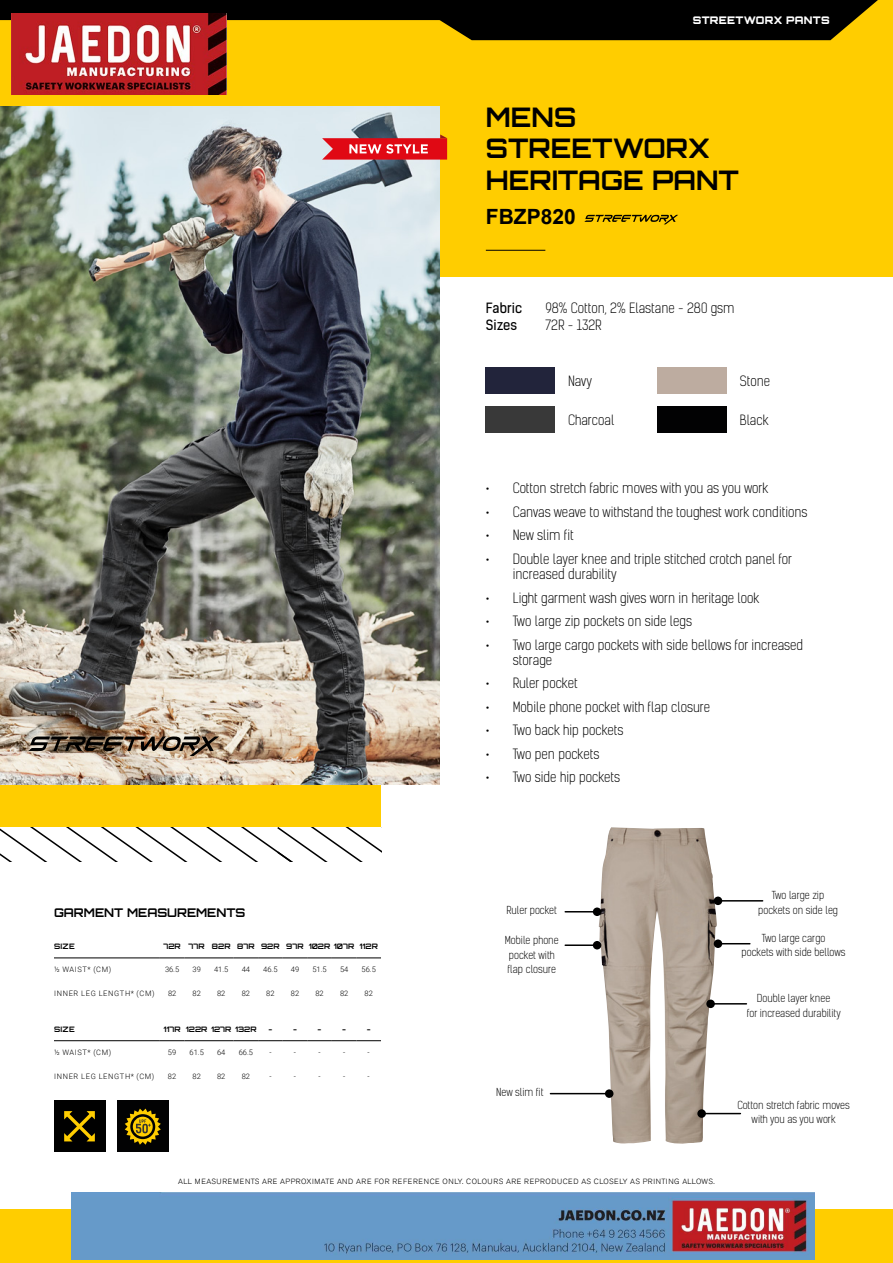
<style>
.page{position:relative;width:893px;height:1263px;background:#fff}
.page>*{position:absolute;margin:0;border:0;box-sizing:border-box;transform-origin:0 0}
.t1{font:700 27px/31.8px "Orbitron";color:#000}
.t2{font:700 21px "Arial";color:#000}
.t3{font:13.5px/15px "Kelson Sans Light BG";color:#000}
.t4{font:13.5px "Kelson Sans Regular BG";color:#000}
.t5{font:700 12px "Orbitron";color:#000}
.t6{font:10.5px/14.5px "Kelson Sans Light BG";color:#000;text-align:center}
.t7{font:900 10.5px "Orbitron";letter-spacing:.025em;color:#fff}
.t8{font:300 7.5px "Roboto";letter-spacing:.085em;color:#000}
.t9{font:300 7.5px "Akzidenz Grotesk BE";letter-spacing:.07em;color:#000}
.t10{font:700 7.5px "Orbitron";color:#000}
</style>
<div class="page">
<div style="left:0;top:0;width:893px;height:277px;background:#ffcd00"></div>
<div style="left:0;top:784px;width:381px;height:43px;background:#ffcd00"></div>
<div style="left:0;top:1209px;width:893px;height:54px;background:#ffcd00"></div>
<hr style="left:486px;top:250px;width:59px;height:1px;background:#000">
<svg style="left:0;top:0;width:878px;height:40px"></svg>
<svg style="left:0;top:827px;width:381px;height:34px"></svg>
<img style="left:0;top:106px;width:440px;height:678px">
<svg style="left:322px;top:135px;width:125px;height:25px;background:#db434b"></svg>
<img style="left:28px;top:736px;width:191px;height:20px">
<svg style="left:584px;top:215px;width:94px;height:9px"></svg>
<div style="left:117px;top:1101px;width:51px;height:51px;background:#020203"></div>
<svg style="left:125px;top:1108px;width:36px;height:37px"></svg>
<div style="left:486px;top:367px;width:69px;height:27px;background:#22243b"></div>
<div style="left:486px;top:407px;width:69px;height:26px;background:#393939"></div>
<div style="left:658px;top:367px;width:69px;height:27px;background:#bdaca0"></div>
<div style="left:658px;top:407px;width:69px;height:26px;background:#020203"></div>
<div style="left:54px;top:1101px;width:51px;height:51px;background:#000"></div>
<svg style="left:64px;top:1111px;width:31px;height:31px"></svg>
<hr style="left:54px;top:958px;width:106px;height:1px;background:#000">
<svg style="left:160px;top:958px;width:221px;height:1px"></svg>
<hr style="left:54px;top:1040px;width:106px;height:1px;background:#000">
<svg style="left:160px;top:1040px;width:221px;height:1px"></svg>
<img style="left:599px;top:827px;width:118px;height:317px">
<hr style="left:702px;top:1113px;width:38px;height:1px;background:#000">
<div style="left:697px;top:1109px;width:9px;height:9px;background:#000;border-radius:50%"></div>
<hr style="left:711px;top:1003px;width:35px;height:1px;background:#000">
<div style="left:706px;top:999px;width:9px;height:9px;background:#000;border-radius:50%"></div>
<hr style="left:719px;top:900px;width:44px;height:1px;background:#000">
<div style="left:714px;top:896px;width:8px;height:9px;background:#000;border-radius:50%"></div>
<hr style="left:719px;top:943px;width:31px;height:1px;background:#000">
<div style="left:714px;top:939px;width:8px;height:9px;background:#000;border-radius:50%"></div>
<hr style="left:565px;top:911px;width:31px;height:1px;background:#000">
<div style="left:593px;top:907px;width:8px;height:9px;background:#000;border-radius:50%"></div>
<hr style="left:565px;top:944px;width:31px;height:2px;background:#000">
<div style="left:593px;top:941px;width:8px;height:8px;background:#000;border-radius:50%"></div>
<hr style="left:550px;top:1093px;width:58px;height:1px;background:#000">
<div style="left:605px;top:1089px;width:8px;height:9px;background:#000;border-radius:50%"></div>
<img style="left:72px;top:1192px;width:743px;height:67px">
<img style="left:11px;top:13px;width:215px;height:81px">
<p class="t7" style="left:693px;top:14px;width:138px">STREETWORX PANTS</p>
<h1 class="t1" style="left:486px;top:101px;width:255px">MENS<br>STREETWORX<br>HERITAGE PANT</h1>
<h2 class="t2" style="left:486px;top:201px;width:91px">FBZP820</h2>
<p class="t4" style="left:486px;top:300px;width:38px">Fabric</p>
<p class="t3" style="left:545px;top:301px;width:191px">98% Cotton, 2% Elastane - 280 gsm</p>
<p class="t4" style="left:486px;top:316px;width:33px">Sizes</p>
<p class="t3" style="left:545px;top:317px;width:58px">72R - 132R</p>
<p class="t3" style="left:568px;top:373px;width:26px">Navy</p>
<p class="t3" style="left:568px;top:413px;width:48px">Charcoal</p>
<p class="t3" style="left:740px;top:373px;width:32px">Stone</p>
<p class="t3" style="left:740px;top:413px;width:30px">Black</p>
<p class="t5" style="left:54px;top:905px;width:193px">GARMENT MEASUREMENTS</p>
<p class="t10" style="left:54px;top:942px;width:22px">SIZE</p>
<p class="t10" style="left:163px;top:942px;width:216px">72R 77R 82R 87R 92R 97R 102R 107R 112R</p>
<p class="t8" style="left:54px;top:964px;width:59px">½ WAIST* (CM)</p>
<p class="t8" style="left:165px;top:964px;width:16px">36.5</p>
<p class="t8" style="left:193px;top:964px;width:10px">39</p>
<p class="t8" style="left:214px;top:964px;width:16px">41.5</p>
<p class="t8" style="left:242px;top:964px;width:10px">44</p>
<p class="t8" style="left:263px;top:964px;width:16px">46.5</p>
<p class="t8" style="left:291px;top:964px;width:10px">49</p>
<p class="t8" style="left:312px;top:964px;width:16px">51.5</p>
<p class="t8" style="left:340px;top:964px;width:10px">54</p>
<p class="t8" style="left:362px;top:964px;width:16px">56.5</p>
<p class="t8" style="left:54px;top:988px;width:102px">INNER LEG LENGTH* (CM)</p>
<p class="t8" style="left:168px;top:988px;width:10px">82</p>
<p class="t8" style="left:193px;top:988px;width:10px">82</p>
<p class="t8" style="left:217px;top:988px;width:10px">82</p>
<p class="t8" style="left:242px;top:988px;width:10px">82</p>
<p class="t8" style="left:266px;top:988px;width:10px">82</p>
<p class="t8" style="left:291px;top:988px;width:10px">82</p>
<p class="t8" style="left:315px;top:988px;width:10px">82</p>
<p class="t8" style="left:340px;top:988px;width:10px">82</p>
<p class="t8" style="left:365px;top:988px;width:10px">82</p>
<p class="t10" style="left:54px;top:1025px;width:22px">SIZE</p>
<p class="t10" style="left:164px;top:1025px;width:94px">117R 122R 127R 132R</p>
<p class="t10" style="left:268px;top:1025px;width:5px">-</p>
<p class="t10" style="left:293px;top:1025px;width:5px">-</p>
<p class="t10" style="left:318px;top:1025px;width:5px">-</p>
<p class="t10" style="left:342px;top:1025px;width:5px">-</p>
<p class="t10" style="left:367px;top:1025px;width:5px">-</p>
<p class="t8" style="left:54px;top:1047px;width:59px">½ WAIST* (CM)</p>
<p class="t8" style="left:168px;top:1047px;width:10px">59</p>
<p class="t8" style="left:190px;top:1047px;width:16px">61.5</p>
<p class="t8" style="left:217px;top:1047px;width:10px">64</p>
<p class="t8" style="left:239px;top:1047px;width:16px">66.5</p>
<p class="t8" style="left:269px;top:1047px;width:4px">-</p>
<p class="t8" style="left:294px;top:1047px;width:4px">-</p>
<p class="t8" style="left:318px;top:1047px;width:4px">-</p>
<p class="t8" style="left:343px;top:1047px;width:4px">-</p>
<p class="t8" style="left:368px;top:1047px;width:4px">-</p>
<p class="t8" style="left:54px;top:1071px;width:102px">INNER LEG LENGTH* (CM)</p>
<p class="t8" style="left:168px;top:1071px;width:10px">82</p>
<p class="t8" style="left:193px;top:1071px;width:10px">82</p>
<p class="t8" style="left:217px;top:1071px;width:10px">82</p>
<p class="t8" style="left:242px;top:1071px;width:10px">82</p>
<p class="t8" style="left:269px;top:1071px;width:4px">-</p>
<p class="t8" style="left:294px;top:1071px;width:4px">-</p>
<p class="t8" style="left:318px;top:1071px;width:4px">-</p>
<p class="t8" style="left:343px;top:1071px;width:4px">-</p>
<p class="t8" style="left:368px;top:1071px;width:4px">-</p>
<p class="t3" style="left:486px;top:481px;width:284px">• Cotton stretch fabric moves with you as you work</p>
<p class="t3" style="left:486px;top:505px;width:323px">• Canvas weave to withstand the toughest work conditions</p>
<p class="t3" style="left:486px;top:528px;width:89px">• New slim fit</p>
<p class="t3" style="left:513px;top:552px;width:281px;text-indent:-27px">• Double layer knee and triple stitched crotch panel for increased durability</p>
<p class="t3" style="left:486px;top:590px;width:275px">• Light garment wash gives worn in heritage look</p>
<p class="t3" style="left:486px;top:614px;width:208px">• Two large zip pockets on side legs</p>
<p class="t3" style="left:513px;top:637px;width:292px;text-indent:-27px">• Two large cargo pockets with side bellows for increased storage</p>
<p class="t3" style="left:486px;top:676px;width:93px">• Ruler pocket</p>
<p class="t3" style="left:486px;top:699px;width:226px">• Mobile phone pocket with flap closure</p>
<p class="t3" style="left:486px;top:723px;width:139px">• Two back hip pockets</p>
<p class="t3" style="left:486px;top:746px;width:115px">• Two pen pockets</p>
<p class="t3" style="left:486px;top:770px;width:136px">• Two side hip pockets</p>
<p class="t6" style="left:507px;top:903px;width:52px">Ruler pocket</p>
<p class="t6" style="left:505px;top:933px;width:55px;text-align:left">Mobile phone pocket with flap closure</p>
<p class="t6" style="left:496px;top:1085px;width:49px">New slim fit</p>
<p class="t6" style="left:758px;top:888px;width:81px">Two large zip pockets on side leg</p>
<p class="t6" style="left:742px;top:931px;width:105px">Two large cargo<br>pockets with side bellows</p>
<p class="t6" style="left:747px;top:991px;width:95px">Double layer knee<br>for increased durability</p>
<p class="t6" style="left:737px;top:1098px;width:114px">Cotton stretch fabric moves with you as you work</p>
<p class="t9" style="left:178px;top:1177px;width:538px">ALL MEASUREMENTS ARE APPROXIMATE AND ARE FOR REFERENCE ONLY. COLOURS ARE REPRODUCED AS CLOSELY AS PRINTING ALLOWS.</p>
</div>
